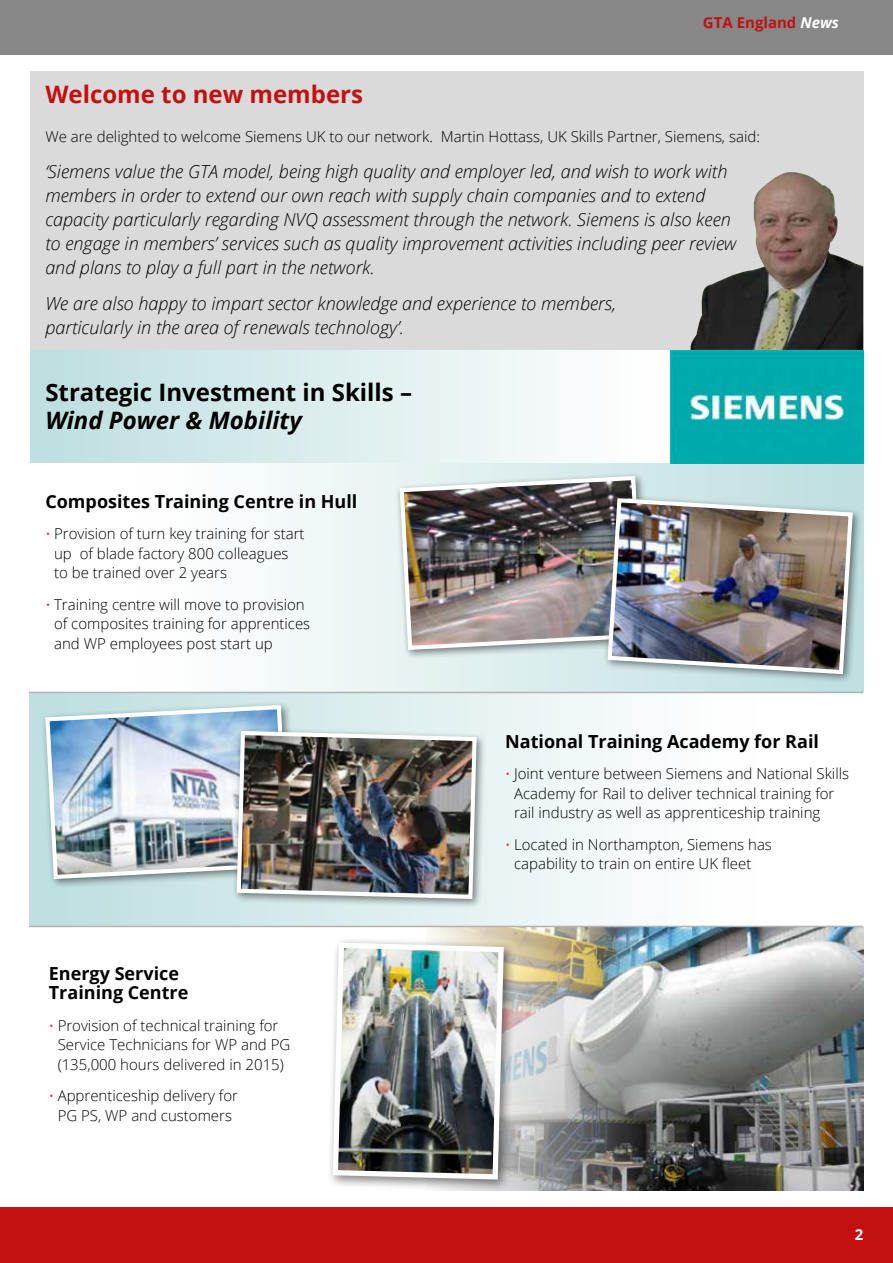
<style>
.page{position:relative;width:893px;height:1263px;background:#fff}
.page>*{position:absolute;margin:0;border:0;box-sizing:border-box;transform-origin:0 0}
.t1{font:700 24px "Open Sans";color:#000}
.t2{font:700 24px "Open Sans";color:#c21010}
.t3{font:italic 700 24px "Open Sans";color:#000}
.t4{font:italic 300 18px/24px "Open Sans";color:#000}
.t5{font:700 18px/19.5px "Open Sans";color:#000}
.t6{font:300 15px/19.5px "Open Sans";color:#000}
.t7{font:700 15px "Open Sans";color:#c21010}
.t8{font:700 15px "Open Sans";color:#fff}
.s1{font-style:italic;color:#fff}
.s2{font-size:14.25px;color:#e63027}
</style>
<div class="page">
<div style="left:30px;top:693px;width:727px;height:233px;background:linear-gradient(to right,#bddedf,#fff)"></div>
<img style="left:426px;top:927px;width:437px;height:263px">
<div style="left:30px;top:350px;width:640px;height:113px;background:linear-gradient(to right,#bddedf,#fff)"></div>
<div style="left:136px;top:463px;width:727px;height:229px;background:linear-gradient(to right,#fff,#bddedf)"></div>
<div style="left:30px;top:71px;width:833px;height:279px;background:#dadada"></div>
<div style="left:0;top:0;width:893px;height:54px;background:#878787"></div>
<div style="left:0;top:1208px;width:893px;height:55px;background:#c21010"></div>
<div style="left:395px;top:471px;width:259px;height:189px;background:#000;opacity:.5"></div>
<div style="left:41px;top:700px;width:258px;height:189px;background:#000;opacity:.5"></div>
<div style="left:603px;top:493px;width:260px;height:191px;background:#000;opacity:.5"></div>
<img style="left:398px;top:474px;width:457px;height:202px">
<div style="left:232px;top:726px;width:255px;height:183px;background:#000;opacity:.5"></div>
<img style="left:43px;top:703px;width:436px;height:198px">
<div style="left:327px;top:937px;width:190px;height:255px;background:#000;opacity:.5"></div>
<img style="left:330px;top:940px;width:176px;height:242px">
<img style="left:670px;top:350px;width:193px;height:113px">
<hr style="left:29px;top:692px;width:834px;height:1px;background:#b3b2b2">
<hr style="left:29px;top:926px;width:834px;height:1px;background:#b3b2b2">
<img style="left:690px;top:172px;width:173px;height:178px">
<p class="t7" style="left:703px;top:12px;width:138px">GTA England <span class="s1">News</span></p>
<h1 class="t2" style="left:45px;top:78px;width:319px">Welcome to new members</h1>
<p class="t6" style="left:45px;top:127px;width:716px">We are delighted to welcome Siemens UK to our network. Martin Hottass, UK Skills Partner, Siemens, said:</p>
<p class="t4" style="left:45px;top:159px;width:693px">‘Siemens value the GTA model, being high quality and employer led, and wish to work with members in order to extend our own reach with supply chain companies and to extend capacity particularly regarding NVQ assessment through the network. Siemens is also keen to engage in members’ services such as quality improvement activities including peer review and plans to play a full part in the network.</p>
<p class="t4" style="left:45px;top:291px;width:572px">We are also happy to impart sector knowledge and experience to members, particularly in the area of renewals technology’.</p>
<h1 class="t1" style="left:45px;top:375px;width:368px">Strategic Investment in Skills –</h1>
<h1 class="t3" style="left:45px;top:404px;width:258px">Wind Power &amp; Mobility</h1>
<p class="t5" style="left:45px;top:491px;width:314px">Composites Training Centre in Hull</p>
<p class="t6" style="left:54px;top:524px;width:252px;text-indent:-9px"><span class="s2">•</span> Provision of turn key training for start up of blade factory 800 colleagues to be trained over 2 years</p>
<p class="t6" style="left:54px;top:594px;width:258px;text-indent:-9px"><span class="s2">•</span> Training centre will move to provision of composites training for apprentices and WP employees post start up</p>
<p class="t5" style="left:49px;top:963px;width:141px">Energy Service<br>Training Centre</p>
<p class="t6" style="left:58px;top:1015px;width:234px;text-indent:-9px"><span class="s2">•</span> Provision of technical training for<br>Service Technicians for WP and PG (135,000 hours delivered in 2015)</p>
<p class="t6" style="left:49px;top:1086px;width:191px;text-align:center"><span class="s2">•</span> Apprenticeship delivery for<br>PG PS, WP and customers</p>
<p class="t5" style="left:505px;top:731px;width:315px">National Training Academy for Rail</p>
<p class="t6" style="left:514px;top:764px;width:337px;text-indent:-9px"><span class="s2">•</span> Joint venture between Siemens and National Skills<br>Academy for Rail to deliver technical training for rail industry as well as apprenticeship training</p>
<p class="t6" style="left:514px;top:834px;width:259px;text-indent:-9px"><span class="s2">•</span> Located in Northampton, Siemens has capability to train on entire UK fleet</p>
<p class="t8" style="left:855px;top:1224px;width:10px">2</p>
</div>
